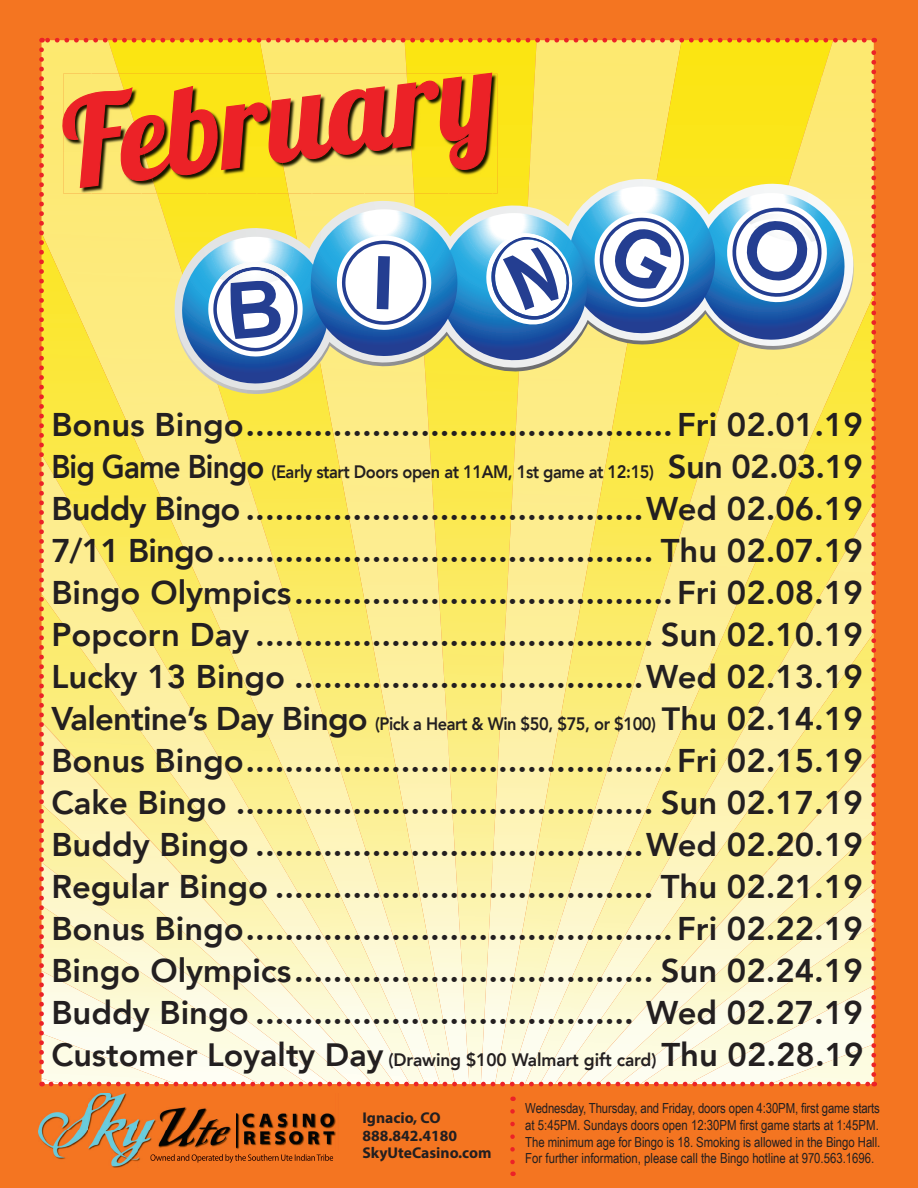
<style>
.page{position:relative;width:918px;height:1188px;background:#f47521}
.page>*{position:absolute;margin:0;border:0;box-sizing:border-box;transform-origin:0 0}
.t1{font:122.7px "Lobster 1.4";color:#ec2227}
.t2{font:800 32.85px/42px "Avenir";color:#231f20;text-align:justify}
.t3{font:800 18px "Avenir";letter-spacing:-.025em;color:#231f20;scale:.91 1}
.t4{font:800 18px "Avenir";letter-spacing:-.005em;color:#231f20;scale:.96 1}
.t5{font:700 15.6px/17.5px "Myriad Pro";color:#231f20}
.t6{font:13.8px/16.6px "Arial Narrow";color:#231f20;text-align:justify}
.s1{font-size:32.85px}
.s2{font-size:32.1px}
.s3{font-size:32.25px}
</style>
<div class="page">
<img style="left:469px;top:396px;width:12px;height:686px">
<img style="left:493px;top:43px;width:38px;height:29px">
<div style="left:407px;top:43px;width:86px;height:29px;background:#fbe512"></div>
<img style="left:481px;top:396px;width:50px;height:686px">
<img style="left:531px;top:43px;width:50px;height:767px">
<img style="left:581px;top:43px;width:50px;height:497px">
<img style="left:495px;top:810px;width:48px;height:272px">
<img style="left:543px;top:540px;width:48px;height:375px">
<img style="left:591px;top:396px;width:48px;height:350px">
<img style="left:639px;top:43px;width:49px;height:536px">
<img style="left:688px;top:43px;width:48px;height:368px">
<img style="left:736px;top:43px;width:48px;height:29px">
<img style="left:784px;top:43px;width:37px;height:29px">
<img style="left:510px;top:915px;width:51px;height:167px">
<img style="left:561px;top:746px;width:52px;height:224px">
<img style="left:613px;top:579px;width:52px;height:174px">
<img style="left:665px;top:411px;width:52px;height:333px">
<img style="left:717px;top:396px;width:52px;height:236px">
<img style="left:769px;top:396px;width:52px;height:123px">
<div style="left:821px;top:40px;width:50px;height:366px;background:#fde974"></div>
<img style="left:525px;top:970px;width:49px;height:112px">
<img style="left:574px;top:858px;width:2px;height:120px">
<img style="left:624px;top:744px;width:50px;height:9px">
<img style="left:674px;top:632px;width:50px;height:121px">
<img style="left:724px;top:519px;width:50px;height:232px">
<img style="left:774px;top:406px;width:49px;height:261px">
<img style="left:823px;top:295px;width:48px;height:289px">
<img style="left:540px;top:978px;width:36px;height:104px">
<img style="left:730px;top:667px;width:48px;height:86px">
<img style="left:778px;top:584px;width:47px;height:123px">
<img style="left:825px;top:502px;width:46px;height:131px">
<img style="left:555px;top:983px;width:21px;height:99px">
<img style="left:767px;top:707px;width:53px;height:46px">
<img style="left:820px;top:633px;width:51px;height:120px">
<img style="left:576px;top:753px;width:295px;height:329px">
<img style="left:598px;top:829px;width:273px;height:253px">
<img style="left:619px;top:884px;width:255px;height:198px">
<img style="left:417px;top:396px;width:52px;height:686px">
<img style="left:365px;top:396px;width:52px;height:421px">
<img style="left:356px;top:396px;width:9px;height:155px">
<div style="left:266px;top:43px;width:141px;height:29px;background:#fde970"></div>
<img style="left:406px;top:817px;width:49px;height:265px">
<img style="left:356px;top:551px;width:50px;height:375px">
<img style="left:307px;top:396px;width:49px;height:326px">
<img style="left:257px;top:396px;width:50px;height:216px">
<img style="left:242px;top:396px;width:15px;height:60px">
<div style="left:119px;top:43px;width:147px;height:29px;background:#fbe512"></div>
<img style="left:391px;top:926px;width:49px;height:156px">
<img style="left:373px;top:770px;width:18px;height:207px">
<img style="left:291px;top:612px;width:50px;height:110px">
<img style="left:242px;top:456px;width:49px;height:266px">
<img style="left:192px;top:396px;width:50px;height:262px">
<div style="left:142px;top:385px;width:50px;height:167px;background:#fdec85"></div>
<div style="left:42px;top:43px;width:49px;height:190px;background:#fde972"></div>
<img style="left:91px;top:43px;width:28px;height:29px">
<img style="left:378px;top:977px;width:47px;height:105px">
<img style="left:373px;top:871px;width:5px;height:107px">
<img style="left:234px;top:658px;width:48px;height:64px">
<img style="left:186px;top:552px;width:48px;height:170px">
<img style="left:138px;top:445px;width:48px;height:188px">
<img style="left:90px;top:385px;width:48px;height:158px">
<img style="left:44px;top:233px;width:46px;height:221px">
<img style="left:373px;top:978px;width:37px;height:104px">
<img style="left:147px;top:633px;width:53px;height:89px">
<img style="left:95px;top:543px;width:52px;height:179px">
<img style="left:44px;top:454px;width:51px;height:209px">
<img style="left:373px;top:986px;width:22px;height:96px">
<img style="left:93px;top:663px;width:50px;height:59px">
<img style="left:44px;top:594px;width:49px;height:128px">
<img style="left:44px;top:722px;width:329px;height:360px">
<img style="left:44px;top:804px;width:307px;height:278px">
<img style="left:44px;top:862px;width:286px;height:222px">
<svg style="left:39px;top:50px;width:5px;height:1036px"></svg>
<svg style="left:51px;top:1082px;width:824px;height:4px"></svg>
<svg style="left:871px;top:38px;width:5px;height:1037px"></svg>
<svg style="left:42px;top:38px;width:822px;height:5px"></svg>
<svg style="left:174px;top:183px;width:681px;height:213px;background:#fbe964"></svg>
<svg style="left:174px;top:179px;width:680px;height:213px;background:#f8e874"></svg>
<svg style="left:61px;top:72px;width:785px;height:313px;background:#bdbf7d"></svg>
<svg style="left:510px;top:1111px;width:5px;height:65px"></svg>
<img style="left:187px;top:1154px;width:146px;height:9px">
<img style="left:39px;top:1106px;width:49px;height:24px">
<img style="left:88px;top:1093px;width:248px;height:37px">
<img style="left:39px;top:1130px;width:148px;height:37px">
<img style="left:187px;top:1130px;width:149px;height:19px">
<svg style="left:139px;top:1154px;width:12px;height:13px"></svg>
<h1 class="t1" style="left:55px;top:66px;width:435px;rotate:-7deg">February</h1>
<p class="t2" style="left:51px;top:403px;width:813px">Bonus Bingo ............................................Fri 02.01.19</p>
<p class="t3" style="left:51px;top:457px;width:893px"><span class="s1">Big Game Bingo</span> (Early start Doors open at 11AM, 1st game at 12:15) <span class="s1">Sun 02.03.19</span></p>
<p class="t2" style="left:51px;top:487px;width:813px">Buddy Bingo .........................................Wed 02.06.19<br>7/11 Bingo ............................................. Thu 02.07.19<br>Bingo Olympics .......................................Fri 02.08.19<br>Popcorn Day ......................................... Sun 02.10.19<br>Lucky 13 Bingo ....................................Wed 02.13.19</p>
<p class="t3" style="left:51px;top:709px;width:893px"><span class="s1">Valentine’s Day Bingo</span> (Pick a Heart &amp; Win $50, $75, or $100) <span class="s2">Thu</span> <span class="s1">02.14.19</span></p>
<p class="t2" style="left:51px;top:739px;width:813px">Bonus Bingo ............................................Fri 02.15.19<br>Cake Bingo ........................................... Sun 02.17.19<br>Buddy Bingo ........................................Wed 02.20.19<br>Regular Bingo ....................................... Thu 02.21.19<br>Bonus Bingo ............................................Fri 02.22.19<br>Bingo Olympics ..................................... Sun 02.24.19<br>Buddy Bingo ....................................... Wed 02.27.19</p>
<p class="t4" style="left:51px;top:1045px;width:848px"><span class="s3">Customer Loyalty Day</span> (Drawing $100 Walmart gift card) <span class="s1">Thu 02.28.19</span></p>
<p class="t6" style="left:525px;top:1100px;width:357px">Wednesday, Thursday, and Friday, doors open 4:30PM, first game starts at 5:45PM. Sundays doors open 12:30PM first game starts at 1:45PM.<br>The minimum age for Bingo is 18. Smoking is allowed in the Bingo Hall.<br>For further information, please call the Bingo hotline at 970.563.1696.</p>
<p class="t5" style="left:363px;top:1109px;width:131px">Ignacio, CO<br>888.842.4180<br>SkyUteCasino.com</p>
</div>
